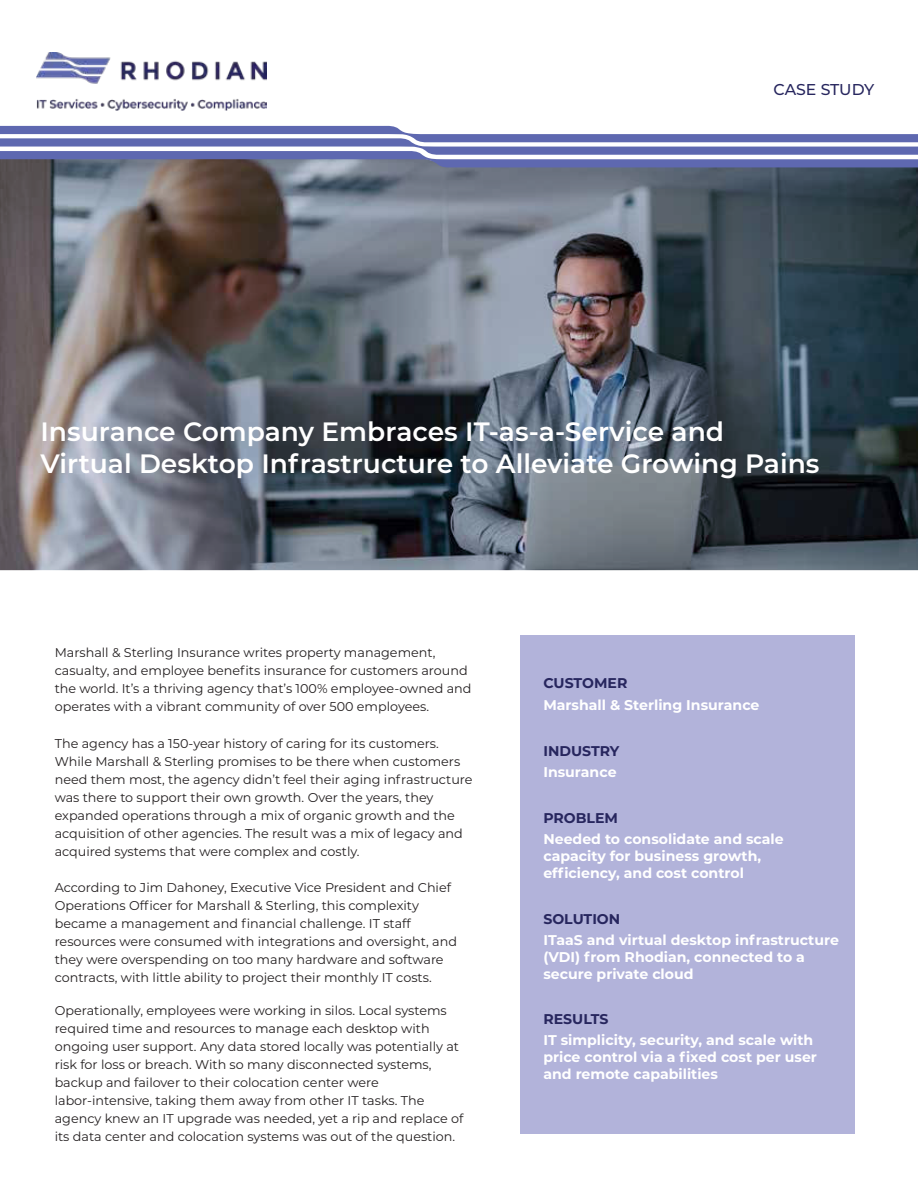
<style>
.page{position:relative;width:918px;height:1188px;background:#fff}
.page>*{position:absolute;margin:0;border:0;box-sizing:border-box;transform-origin:0 0}
.t1{font:600 26.55px/31.8px "Montserrat";color:#fff}
.t2{font:500 15.75px "Montserrat";letter-spacing:-.01em;color:#27265e}
.t3{font:700 14.1px/17px "Montserrat";color:#fff}
.t4{font:700 14.1px "Montserrat";color:#27265e}
.t5{font:12.75px/18px "Montserrat";color:#231f20}
</style>
<div class="page">
<img style="left:37px;top:53px;width:230px;height:57px">
<img style="left:0;top:167px;width:918px;height:403px">
<svg style="left:0;top:126px;width:918px;height:41px"></svg>
<div style="left:520px;top:635px;width:335px;height:499px;background:#b2b3da"></div>
<p class="t2" style="left:774px;top:80px;width:102px">CASE STUDY</p>
<h1 class="t1" style="left:40px;top:417px;width:781px">Insurance Company Embraces IT-as-a-Service and<br>Virtual Desktop Infrastructure to Alleviate Growing Pains</h1>
<p class="t5" style="left:55px;top:643px;width:418px">Marshall &amp; Sterling Insurance writes property management, casualty, and employee benefits insurance for customers around the world. It’s a thriving agency that’s 100% employee-owned and operates with a vibrant community of over 500 employees.</p>
<p class="t5" style="left:55px;top:735px;width:419px">The agency has a 150-year history of caring for its customers.<br>While Marshall &amp; Sterling promises to be there when customers need them most, the agency didn’t feel their aging infrastructure was there to support their own growth. Over the years, they expanded operations through a mix of organic growth and the acquisition of other agencies. The result was a mix of legacy and acquired systems that were complex and costly.</p>
<p class="t5" style="left:55px;top:879px;width:404px">According to Jim Dahoney, Executive Vice President and Chief Operations Officer for Marshall &amp; Sterling, this complexity became a management and financial challenge. IT staff resources were consumed with integrations and oversight, and they were overspending on too many hardware and software contracts, with little ability to project their monthly IT costs.</p>
<p class="t5" style="left:55px;top:1002px;width:410px">Operationally, employees were working in silos. Local systems required time and resources to manage each desktop with ongoing user support. Any data stored locally was potentially at risk for loss or breach. With so many disconnected systems, backup and failover to their colocation center were labor-intensive, taking them away from other IT tasks. The agency knew an IT upgrade was needed, yet a rip and replace of its data center and colocation systems was out of the question.</p>
<p class="t4" style="left:543px;top:677px;width:86px">CUSTOMER</p>
<p class="t3" style="left:543px;top:697px;width:218px">Marshall &amp; Sterling Insurance</p>
<p class="t4" style="left:543px;top:744px;width:78px">INDUSTRY</p>
<p class="t3" style="left:543px;top:764px;width:75px">Insurance</p>
<p class="t4" style="left:543px;top:812px;width:76px">PROBLEM</p>
<p class="t3" style="left:543px;top:831px;width:242px">Needed to consolidate and scale capacity for business growth, efficiency, and cost control</p>
<p class="t4" style="left:543px;top:912px;width:78px">SOLUTION</p>
<p class="t3" style="left:543px;top:932px;width:297px">ITaaS and virtual desktop infrastructure (VDI) from Rhodian, connected to a secure private cloud</p>
<p class="t4" style="left:543px;top:1013px;width:67px">RESULTS</p>
<p class="t3" style="left:543px;top:1033px;width:275px">IT simplicity, security, and scale with price control via a fixed cost per user and remote capabilities</p>
</div>
